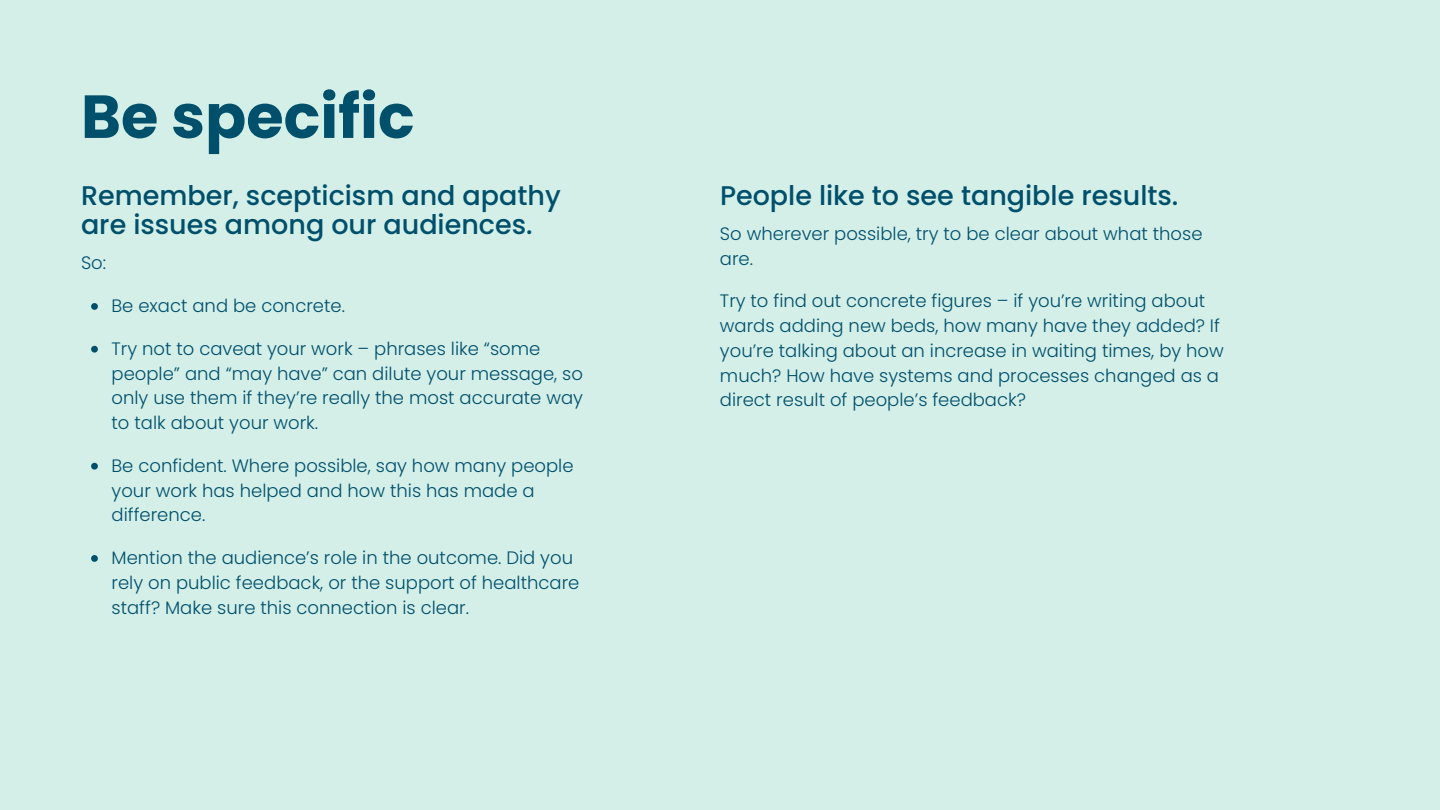
<style>
.page{position:relative;width:1440px;height:810px;background:#d3efe8}
.page>*{position:absolute;margin:0;border:0;box-sizing:border-box;transform-origin:0 0}
.t1{font:700 60.6px "Poppins";color:#004f6b}
.t2{font:500 27px/29.2px "Poppins";color:#004f6b}
.t3{font:300 18px/24.8px "Poppins";color:#004f6b}
</style>
<div class="page">
<svg style="left:91px;top:303px;width:7px;height:7px"></svg>
<svg style="left:91px;top:346px;width:7px;height:7px"></svg>
<svg style="left:91px;top:463px;width:7px;height:7px"></svg>
<svg style="left:91px;top:555px;width:7px;height:7px"></svg>
<h1 class="t1" style="left:81px;top:74px;width:335px">Be specific</h1>
<p class="t2" style="left:81px;top:181px;width:481px">Remember, scepticism and apathy are issues among our audiences.</p>
<p class="t2" style="left:720px;top:181px;width:460px">People like to see tangible results.</p>
<p class="t3" style="left:720px;top:221px;width:484px">So wherever possible, try to be clear about what those are.</p>
<h2 class="t3" style="left:720px;top:289px;width:505px">Try to find out concrete figures – if you’re writing about wards adding new beds, how many have they added? If you’re talking about an increase in waiting times, by how much? How have systems and processes changed as a direct result of people’s feedback?</h2>
<h2 class="t3" style="left:81px;top:251px;width:27px">So:</h2>
<p class="t3" style="left:112px;top:293px;width:235px">Be exact and be concrete.</p>
<p class="t3" style="left:112px;top:336px;width:473px">Try not to caveat your work – phrases like “some people” and “may have” can dilute your message, so only use them if they’re really the most accurate way to talk about your work.</p>
<p class="t3" style="left:112px;top:453px;width:463px">Be confident. Where possible, say how many people your work has helped and how this has made a difference.</p>
<p class="t3" style="left:112px;top:545px;width:469px">Mention the audience’s role in the outcome. Did you rely on public feedback, or the support of healthcare staff? Make sure this connection is clear.</p>
</div>
